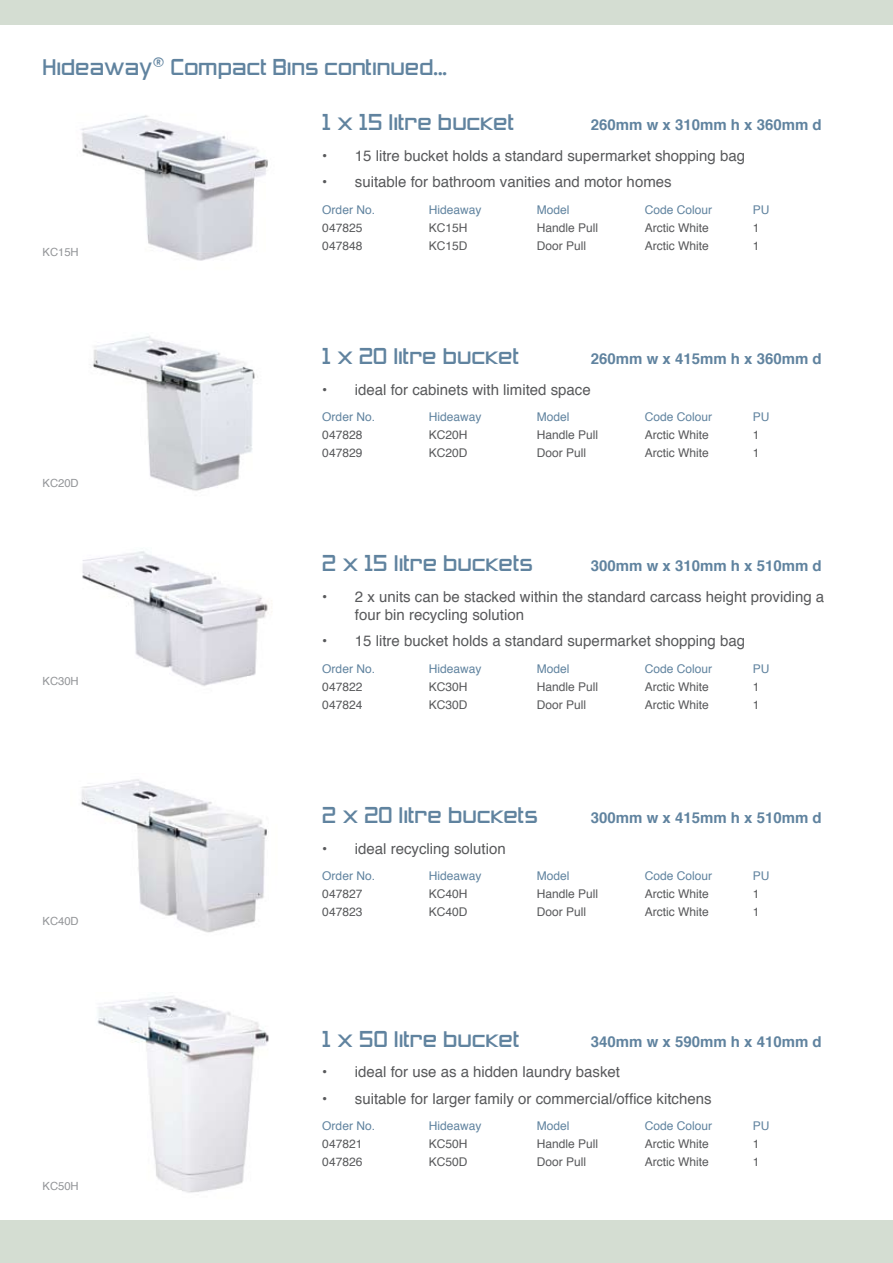
<style>
.page{position:relative;width:893px;height:1263px;background:#fff}
.page>*{position:absolute;margin:0;border:0;box-sizing:border-box;transform-origin:0 0}
.t1{font:21px "Zeroes Three";color:#60839f}
.t2{font:15px/18px "Helvetica";color:#58595b}
.t3{font:700 15px "Helvetica";color:#60839f}
.t4{font:12px "Helvetica";color:#58595b}
.t5{font:12px "Helvetica";color:#60839f}
.t6{font:11.25px "Helvetica";color:#939598}
</style>
<div class="page">
<div style="left:0;top:0;width:893px;height:25px;background:#d4ddd2"></div>
<div style="left:0;top:1220px;width:893px;height:43px;background:#d4ddd2"></div>
<img style="left:81px;top:115px;width:187px;height:146px">
<img style="left:92px;top:336px;width:163px;height:155px">
<img style="left:82px;top:551px;width:186px;height:135px">
<img style="left:81px;top:779px;width:186px;height:154px">
<img style="left:97px;top:996px;width:172px;height:197px">
<h1 class="t1" style="left:43px;top:55px;width:406px">Hideaway<sup>®</sup> Compact Bins continued...</h1>
<p class="t6" style="left:43px;top:243px;width:38px">KC15H</p>
<p class="t6" style="left:43px;top:473px;width:38px">KC20D</p>
<p class="t6" style="left:43px;top:671px;width:38px">KC30H</p>
<p class="t6" style="left:43px;top:912px;width:38px">KC40D</p>
<p class="t6" style="left:43px;top:1176px;width:38px">KC50H</p>
<h1 class="t1" style="left:322px;top:110px;width:193px">1 x 15 litre bucket</h1>
<p class="t3" style="left:591px;top:111px;width:232px">260mm w x 310mm h x 360mm d</p>
<p class="t2" style="left:322px;top:146px;width:424px">• 15 litre bucket holds a standard supermarket shopping bag</p>
<p class="t2" style="left:322px;top:173px;width:351px">• suitable for bathroom vanities and motor homes</p>
<p class="t5" style="left:322px;top:199px;width:54px">Order No.</p>
<p class="t5" style="left:429px;top:199px;width:54px">Hideaway</p>
<p class="t5" style="left:537px;top:199px;width:34px">Model</p>
<p class="t5" style="left:645px;top:199px;width:69px">Code Colour</p>
<p class="t5" style="left:753px;top:199px;width:18px">PU</p>
<p class="t4" style="left:322px;top:217px;width:42px">047825</p>
<p class="t4" style="left:429px;top:217px;width:40px">KC15H</p>
<p class="t4" style="left:537px;top:217px;width:63px">Handle Pull</p>
<p class="t4" style="left:645px;top:217px;width:66px">Arctic White</p>
<p class="t4" style="left:753px;top:217px;width:8px">1</p>
<p class="t4" style="left:322px;top:235px;width:42px">047848</p>
<p class="t4" style="left:429px;top:235px;width:40px">KC15D</p>
<p class="t4" style="left:537px;top:235px;width:51px">Door Pull</p>
<p class="t4" style="left:645px;top:235px;width:66px">Arctic White</p>
<p class="t4" style="left:753px;top:235px;width:8px">1</p>
<h1 class="t1" style="left:322px;top:344px;width:198px">1 x 20 litre bucket</h1>
<p class="t3" style="left:591px;top:345px;width:232px">260mm w x 415mm h x 360mm d</p>
<p class="t2" style="left:322px;top:380px;width:270px">• ideal for cabinets with limited space</p>
<p class="t5" style="left:322px;top:407px;width:54px">Order No.</p>
<p class="t5" style="left:429px;top:407px;width:54px">Hideaway</p>
<p class="t5" style="left:537px;top:407px;width:34px">Model</p>
<p class="t5" style="left:645px;top:407px;width:69px">Code Colour</p>
<p class="t5" style="left:753px;top:407px;width:18px">PU</p>
<p class="t4" style="left:322px;top:425px;width:42px">047828</p>
<p class="t4" style="left:429px;top:425px;width:40px">KC20H</p>
<p class="t4" style="left:537px;top:425px;width:63px">Handle Pull</p>
<p class="t4" style="left:645px;top:425px;width:66px">Arctic White</p>
<p class="t4" style="left:753px;top:425px;width:8px">1</p>
<p class="t4" style="left:322px;top:443px;width:42px">047829</p>
<p class="t4" style="left:429px;top:443px;width:40px">KC20D</p>
<p class="t4" style="left:537px;top:443px;width:51px">Door Pull</p>
<p class="t4" style="left:645px;top:443px;width:66px">Arctic White</p>
<p class="t4" style="left:753px;top:443px;width:8px">1</p>
<h1 class="t1" style="left:322px;top:551px;width:212px">2 x 15 litre buckets</h1>
<p class="t3" style="left:591px;top:552px;width:232px">300mm w x 310mm h x 510mm d</p>
<p class="t2" style="left:355px;top:587px;width:471px;text-indent:-33px">• 2 x units can be stacked within the standard carcass height providing a four bin recycling solution</p>
<p class="t2" style="left:322px;top:632px;width:424px">• 15 litre bucket holds a standard supermarket shopping bag</p>
<p class="t5" style="left:322px;top:658px;width:54px">Order No.</p>
<p class="t5" style="left:429px;top:658px;width:54px">Hideaway</p>
<p class="t5" style="left:537px;top:658px;width:34px">Model</p>
<p class="t5" style="left:645px;top:658px;width:69px">Code Colour</p>
<p class="t5" style="left:753px;top:658px;width:18px">PU</p>
<p class="t4" style="left:322px;top:676px;width:42px">047822</p>
<p class="t4" style="left:429px;top:676px;width:40px">KC30H</p>
<p class="t4" style="left:537px;top:676px;width:63px">Handle Pull</p>
<p class="t4" style="left:645px;top:676px;width:66px">Arctic White</p>
<p class="t4" style="left:753px;top:676px;width:8px">1</p>
<p class="t4" style="left:322px;top:694px;width:42px">047824</p>
<p class="t4" style="left:429px;top:694px;width:40px">KC30D</p>
<p class="t4" style="left:537px;top:694px;width:51px">Door Pull</p>
<p class="t4" style="left:645px;top:694px;width:66px">Arctic White</p>
<p class="t4" style="left:753px;top:694px;width:8px">1</p>
<h1 class="t1" style="left:322px;top:803px;width:217px">2 x 20 litre buckets</h1>
<p class="t3" style="left:591px;top:804px;width:232px">300mm w x 415mm h x 510mm d</p>
<p class="t2" style="left:322px;top:839px;width:185px">• ideal recycling solution</p>
<p class="t5" style="left:322px;top:866px;width:54px">Order No.</p>
<p class="t5" style="left:429px;top:866px;width:54px">Hideaway</p>
<p class="t5" style="left:537px;top:866px;width:34px">Model</p>
<p class="t5" style="left:645px;top:866px;width:69px">Code Colour</p>
<p class="t5" style="left:753px;top:866px;width:18px">PU</p>
<p class="t4" style="left:322px;top:884px;width:42px">047827</p>
<p class="t4" style="left:429px;top:884px;width:40px">KC40H</p>
<p class="t4" style="left:537px;top:884px;width:63px">Handle Pull</p>
<p class="t4" style="left:645px;top:884px;width:66px">Arctic White</p>
<p class="t4" style="left:753px;top:884px;width:8px">1</p>
<p class="t4" style="left:322px;top:902px;width:42px">047823</p>
<p class="t4" style="left:429px;top:902px;width:40px">KC40D</p>
<p class="t4" style="left:537px;top:902px;width:51px">Door Pull</p>
<p class="t4" style="left:645px;top:902px;width:66px">Arctic White</p>
<p class="t4" style="left:753px;top:902px;width:8px">1</p>
<h1 class="t1" style="left:322px;top:1027px;width:199px">1 x 50 litre bucket</h1>
<p class="t3" style="left:591px;top:1028px;width:232px">340mm w x 590mm h x 410mm d</p>
<p class="t2" style="left:322px;top:1063px;width:299px">• ideal for use as a hidden laundry basket</p>
<p class="t2" style="left:322px;top:1089px;width:391px">• suitable for larger family or commercial/office kitchens</p>
<p class="t5" style="left:322px;top:1116px;width:54px">Order No.</p>
<p class="t5" style="left:429px;top:1116px;width:54px">Hideaway</p>
<p class="t5" style="left:537px;top:1116px;width:34px">Model</p>
<p class="t5" style="left:645px;top:1116px;width:69px">Code Colour</p>
<p class="t5" style="left:753px;top:1116px;width:18px">PU</p>
<p class="t4" style="left:322px;top:1134px;width:42px">047821</p>
<p class="t4" style="left:429px;top:1134px;width:40px">KC50H</p>
<p class="t4" style="left:537px;top:1134px;width:63px">Handle Pull</p>
<p class="t4" style="left:645px;top:1134px;width:66px">Arctic White</p>
<p class="t4" style="left:753px;top:1134px;width:8px">1</p>
<p class="t4" style="left:322px;top:1152px;width:42px">047826</p>
<p class="t4" style="left:429px;top:1152px;width:40px">KC50D</p>
<p class="t4" style="left:537px;top:1152px;width:51px">Door Pull</p>
<p class="t4" style="left:645px;top:1152px;width:66px">Arctic White</p>
<p class="t4" style="left:753px;top:1152px;width:8px">1</p>
</div>
